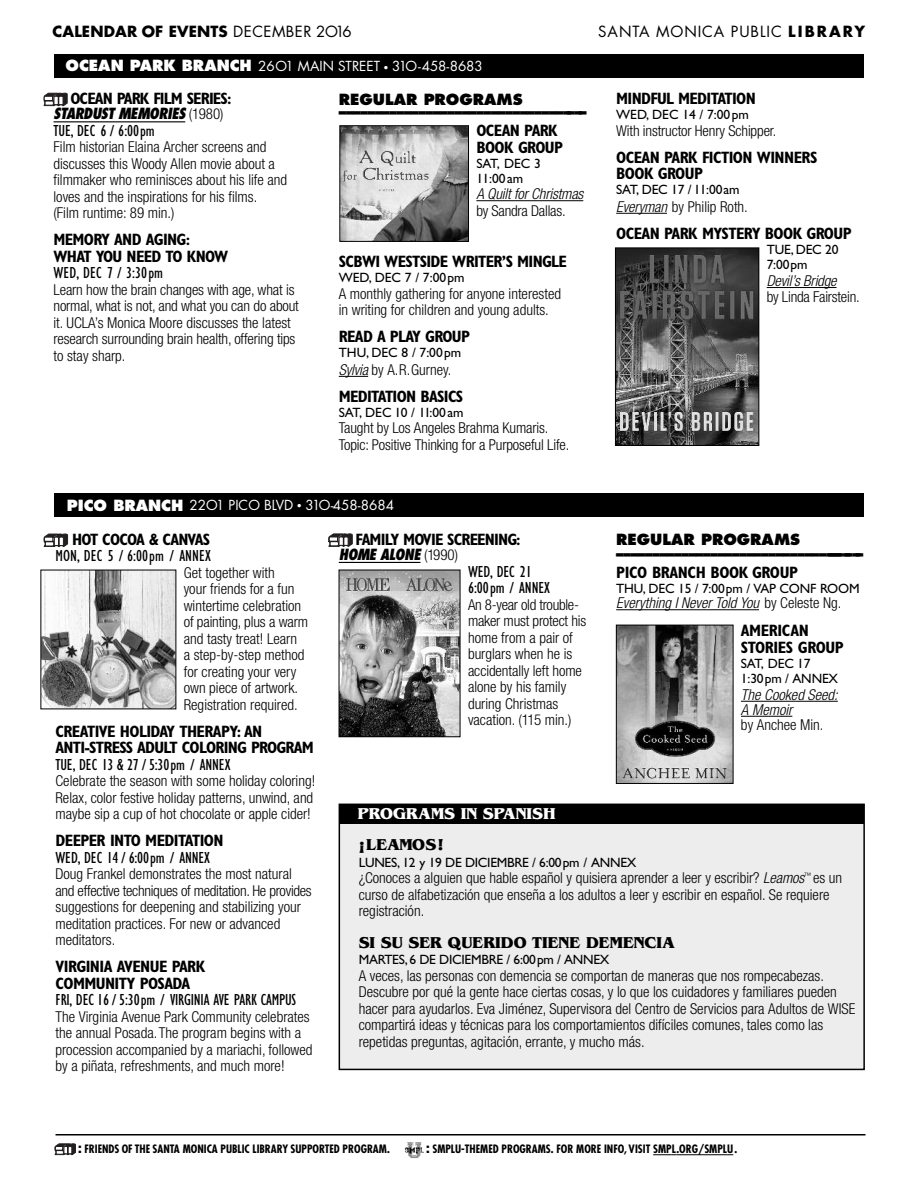
<style>
.page{position:relative;width:918px;height:1188px;background:#fff}
.page>*{position:absolute;margin:0;border:0;box-sizing:border-box;transform-origin:0 0}
.t1{font:700 condensed 16.5px/16.5px "Gill Sans";letter-spacing:-.04em;color:#000}
.t2{font:condensed 16.5px/16.5px "Gill Sans";letter-spacing:-.01em;color:#000}
.t3{font:700 16.5px "Benguiat";color:#000}
.t4{font:700 16.5px "Benguiat";color:#fff}
.t5{font:300 condensed 15px/16.5px "Helvetica Neue";color:#000}
.t6{font:800 15px/12px "Futura";color:#000}
.t7{font:italic 300 condensed 15px/15px "Helvetica Neue";color:#000}
.t8{font:italic 800 condensed 15px "Futura";letter-spacing:-.03em;color:#000}
.t9{font:700 15px "Futura";letter-spacing:.01em;color:#000}
.t10{font:15px "Futura";letter-spacing:.06em;color:#000}
.t11{font:13.5px/15px "Gill Sans";letter-spacing:-.015em;color:#000}
.t12{font:13.5px "Futura";color:#fff}
.t13{font:700 condensed 11.25px "Futura";color:#000}
.s1{font-weight:400}
.s2{font-weight:700}
.s3{font-weight:800;font-size:15px}
.s4{font-weight:300;font-stretch:condensed;font-size:9px}
.s5{font-family:"Helvetica Neue";font-weight:300;font-style:normal}
.s6{font-style:italic}
.s7{font-style:normal}
.s8{font-family:"Frutiger";font-weight:900;font-stretch:normal;font-size:14.1px}
.s9{font-size:10.5px}
</style>
<div class="page">
<svg style="left:329px;top:534px;width:23px;height:12px"></svg>
<div style="left:54px;top:494px;width:810px;height:23px;background:#000"></div>
<div style="left:340px;top:805px;width:523px;height:264px;background:#ededed"></div>
<div style="left:339px;top:804px;width:526px;height:266px;border:2px solid #000"></div>
<div style="left:340px;top:804px;width:524px;height:20px;background:#000"></div>
<svg style="left:44px;top:534px;width:24px;height:13px"></svg>
<hr style="left:476px;top:200px;width:107px;height:1px;background:#000">
<svg style="left:339px;top:376px;width:29px;height:1px"></svg>
<hr style="left:616px;top:213px;width:51px;height:1px;background:#000">
<hr style="left:767px;top:287px;width:70px;height:1px;background:#000">
<hr style="left:339px;top:562px;width:81px;height:1px;background:#000">
<hr style="left:616px;top:609px;width:143px;height:1px;background:#000">
<hr style="left:741px;top:701px;width:97px;height:1px;background:#000">
<hr style="left:741px;top:716px;width:51px;height:1px;background:#000">
<hr style="left:54px;top:121px;width:131px;height:1px;background:#000">
<div style="left:54px;top:54px;width:810px;height:23px;background:#000"></div>
<img style="left:42px;top:572px;width:132px;height:135px">
<img style="left:618px;top:627px;width:113px;height:155px">
<div style="left:616px;top:625px;width:117px;height:159px;border:1px solid #000"></div>
<img style="left:617px;top:250px;width:140px;height:194px">
<div style="left:615px;top:248px;width:144px;height:198px;border:1px solid #000"></div>
<svg style="left:44px;top:93px;width:23px;height:13px"></svg>
<img style="left:341px;top:127px;width:126px;height:113px">
<div style="left:339px;top:125px;width:130px;height:117px;border:1px solid #000"></div>
<hr style="left:56px;top:1134px;width:810px;height:2px;background:#000">
<svg style="left:653px;top:1154px;width:24px;height:1px"></svg>
<hr style="left:677px;top:1154px;width:50px;height:1px;background:#000">
<svg style="left:55px;top:1144px;width:21px;height:11px"></svg>
<img style="left:405px;top:1142px;width:19px;height:16px">
<img style="left:341px;top:572px;width:118px;height:163px">
<div style="left:339px;top:570px;width:122px;height:167px;border:1px solid #000"></div>
<p class="t9" style="left:53px;top:25px;width:301px">CALENDAR OF EVENTS <span class="s1">DECEMBER 2O16</span></p>
<p class="t10" style="left:598px;top:25px;width:269px">SANTA MONICA PUBLIC <span class="s2">LIBRARY</span></p>
<p class="t12" style="left:66px;top:60px;width:419px"><span class="s3">OCEAN PARK BRANCH</span> 26O1 MAIN STREET <span class="s4">•</span> 31O-458-8683</p>
<p class="t1" style="left:70px;top:92px;width:163px">OCEAN PARK FILM SERIES:</p>
<p class="t8" style="left:54px;top:107px;width:172px">STARDUST MEMORIES <span class="s5">(1980)</span></p>
<p class="t2" style="left:54px;top:124px;width:103px">TUE, DEC 6 / 6:00pm</p>
<p class="t5" style="left:54px;top:140px;width:235px">Film historian Elaina Archer screens and discusses this Woody Allen movie about a filmmaker who reminisces about his life and loves and the inspirations for his films.<br>(Film runtime: 89 min.)</p>
<p class="t1" style="left:54px;top:233px;width:176px">MEMORY AND AGING:<br>WHAT YOU NEED TO KNOW</p>
<p class="t2" style="left:54px;top:266px;width:111px">WED, DEC 7 / 3:30pm</p>
<p class="t5" style="left:54px;top:283px;width:247px">Learn how the brain changes with age, what is normal, what is not, and what you can do about it. UCLA’s Monica Moore discusses the latest research surrounding brain health, offering tips to stay sharp.</p>
<p class="t6" style="left:339px;top:94px;width:249px">REGULAR PROGRAMS –––––––––––––––––––––––––––––––––––</p>
<p class="t1" style="left:476px;top:124px;width:88px">OCEAN PARK<br>BOOK GROUP</p>
<p class="t11" style="left:476px;top:157px;width:66px">SAT, DEC 3<br>11:00am</p>
<p class="t7" style="left:476px;top:188px;width:109px">A Quilt for Christmas</p>
<p class="t5" style="left:476px;top:203px;width:91px">by Sandra Dallas.</p>
<p class="t1" style="left:339px;top:255px;width:230px">SCBWI WESTSIDE WRITER’S MINGLE</p>
<p class="t11" style="left:339px;top:272px;width:127px">WED, DEC 7 / 7:00pm</p>
<p class="t5" style="left:339px;top:287px;width:224px">A monthly gathering for anyone interested in writing for children and young adults.</p>
<p class="t1" style="left:339px;top:330px;width:133px">READ A PLAY GROUP</p>
<p class="t11" style="left:339px;top:347px;width:124px">THU, DEC 8 / 7:00pm</p>
<p class="t5" style="left:339px;top:362px;width:114px"><span class="s6">Sylvia</span> by A.R.Gurney.</p>
<p class="t1" style="left:339px;top:389px;width:126px">MEDITATION BASICS</p>
<p class="t11" style="left:339px;top:406px;width:126px">SAT, DEC 10 / 11:00am</p>
<p class="t5" style="left:339px;top:421px;width:232px">Taught by Los Angeles Brahma Kumaris.<br>Topic: Positive Thinking for a Purposeful Life.</p>
<p class="t12" style="left:67px;top:499px;width:329px"><span class="s3">PICO BRANCH</span> 22O1 PICO BLVD <span class="s4">•</span> 31O-458-8684</p>
<p class="t1" style="left:616px;top:92px;width:141px">MINDFUL MEDITATION</p>
<p class="t11" style="left:616px;top:109px;width:134px">WED, DEC 14 / 7:00pm</p>
<p class="t5" style="left:616px;top:124px;width:162px">With instructor Henry Schipper.</p>
<p class="t1" style="left:616px;top:151px;width:203px">OCEAN PARK FICTION WINNERS<br>BOOK GROUP</p>
<p class="t11" style="left:616px;top:184px;width:125px">SAT, DEC 17 / 11:00am</p>
<p class="t5" style="left:616px;top:199px;width:133px"><span class="s6">Everyman</span> by Philip Roth.</p>
<p class="t1" style="left:616px;top:226px;width:237px">OCEAN PARK MYSTERY BOOK GROUP</p>
<p class="t11" style="left:767px;top:243px;width:73px">TUE, DEC 20<br>7:00pm</p>
<p class="t7" style="left:767px;top:274px;width:71px">Devil’s Bridge</p>
<p class="t5" style="left:767px;top:290px;width:94px">by Linda Fairstein.</p>
<p class="t1" style="left:72px;top:532px;width:139px">HOT COCOA &amp; CANVAS</p>
<p class="t2" style="left:55px;top:549px;width:157px">MON, DEC 5 / 6:00pm / ANNEX</p>
<p class="t5" style="left:184px;top:565px;width:126px">Get together with<br>your friends for a fun wintertime celebration of painting, plus a warm and tasty treat! Learn<br>a step-by-step method for creating your very own piece of artwork.<br>Registration required.</p>
<p class="t1" style="left:56px;top:724px;width:260px">CREATIVE HOLIDAY THERAPY: AN<br>ANTI-STRESS ADULT COLORING PROGRAM</p>
<p class="t2" style="left:55px;top:758px;width:177px">TUE, DEC 13 &amp; 27 / 5:30pm / ANNEX</p>
<p class="t5" style="left:55px;top:774px;width:261px">Celebrate the season with some holiday coloring!<br>Relax, color festive holiday patterns, unwind, and maybe sip a cup of hot chocolate or apple cider!</p>
<p class="t1" style="left:56px;top:834px;width:170px">DEEPER INTO MEDITATION</p>
<p class="t2" style="left:55px;top:851px;width:156px">WED, DEC 14 / 6:00pm / ANNEX</p>
<p class="t5" style="left:56px;top:867px;width:258px">Doug Frankel demonstrates the most natural and effective techniques of meditation. He provides suggestions for deepening and stabilizing your meditation practices. For new or advanced meditators.</p>
<p class="t1" style="left:55px;top:960px;width:151px">VIRGINIA AVENUE PARK<br>COMMUNITY POSADA</p>
<p class="t2" style="left:55px;top:993px;width:242px">FRI, DEC 16 / 5:30pm / VIRGINIA AVE PARK CAMPUS</p>
<p class="t5" style="left:56px;top:1009px;width:259px">The Virginia Avenue Park Community celebrates the annual Posada.The program begins with a procession accompanied by a mariachi, followed by a piñata, refreshments, and much more!</p>
<p class="t1" style="left:356px;top:533px;width:167px">FAMILY MOVIE SCREENING:</p>
<p class="t8" style="left:339px;top:548px;width:121px">HOME ALONE <span class="s5">(1990)</span></p>
<p class="t2" style="left:468px;top:564px;width:84px">WED, DEC 21<br>6:00pm / ANNEX</p>
<p class="t5" style="left:468px;top:597px;width:120px">An 8-year old trouble&shy;maker must protect his home from a pair of burglars when he is accidentally left home alone by his family during Christmas vacation. (115 min.)</p>
<p class="t6" style="left:616px;top:534px;width:249px;line-height:13.5px">REGULAR PROGRAMS –––––––––––––––––––––––––––––––––––––</p>
<p class="t1" style="left:616px;top:566px;width:183px">PICO BRANCH BOOK GROUP</p>
<p class="t11" style="left:616px;top:582px;width:245px">THU, DEC 15 / 7:00pm / VAP CONF ROOM</p>
<p class="t7" style="left:616px;top:597px;width:227px">Everything I Never Told You <span class="s7">by Celeste Ng.</span></p>
<p class="t1" style="left:741px;top:623px;width:104px;line-height:17.2px">AMERICAN<br>STORIES GROUP</p>
<p class="t11" style="left:741px;top:657px;width:99px">SAT, DEC 17<br>1:30pm / ANNEX</p>
<p class="t7" style="left:741px;top:688px;width:98px">The Cooked Seed:<br>A Memoir</p>
<p class="t5" style="left:741px;top:718px;width:84px">by Anchee Min.</p>
<p class="t4" style="left:358px;top:807px;width:199px">PROGRAMS IN SPANISH</p>
<p class="t3" style="left:359px;top:839px;width:86px">¡LEAMOS!</p>
<p class="t11" style="left:359px;top:856px;width:279px">LUNES, 12 y 19 DE DICIEMBRE / 6:00pm / ANNEX</p>
<p class="t5" style="left:359px;top:871px;width:485px">¿Conoces a alguien que hable español y quisiera aprender a leer y escribir? <span class="s6">Leamos</span><sup>™</sup> es un curso de alfabetización que enseña a los adultos a leer y escribir en español. Se requiere registración.</p>
<p class="t3" style="left:359px;top:936px;width:318px">SI SU SER QUERIDO TIENE DEMENCIA</p>
<p class="t11" style="left:359px;top:954px;width:252px">MARTES, 6 DE DICIEMBRE / 6:00pm / ANNEX</p>
<p class="t5" style="left:359px;top:969px;width:498px">A veces, las personas con demencia se comportan de maneras que nos rompecabezas.<br>Descubre por qué la gente hace ciertas cosas, y lo que los cuidadores y familiares pueden hacer para ayudarlos. Eva Jiménez, Supervisora del Centro de Servicios para Adultos de WISE compartirá ideas y técnicas para los comportamientos difíciles comunes, tales como las repetidas preguntas, agitación, errante, y mucho más.</p>
<p class="t13" style="left:78px;top:1144px;width:314px"><span class="s8">:</span> FRIENDS OF THE SANTA MONICA PUBLIC LIBRARY SUPPORTED PROGRAM.</p>
<p class="t13" style="left:426px;top:1144px;width:313px"><span class="s8">:</span> SMPLU-THEMED PROGRAMS. FOR MORE INFO<span class="s9">,</span> VISIT SMPL.ORG/SMPLU.</p>
</div>
